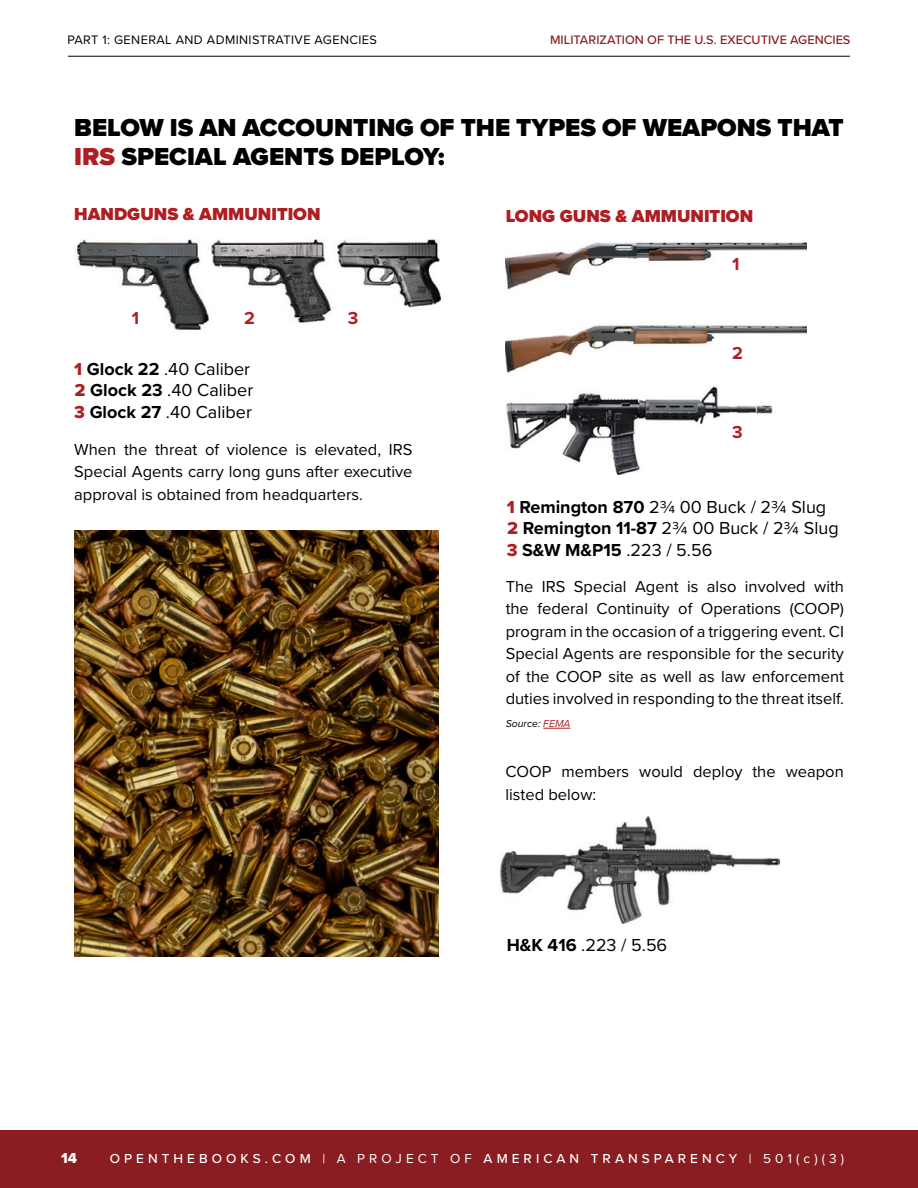
<style>
.page{position:relative;width:918px;height:1188px;background:#fff}
.page>*{position:absolute;margin:0;border:0;box-sizing:border-box;transform-origin:0 0}
.t1{font:900 25.5px/28.5px "Proxima Nova";color:#000}
.t2{font:18px/21.6px "Proxima Nova";color:#000}
.t3{font:900 18px "Proxima Nova";color:#ae1e23}
.t4{font:700 18px "Proxima Nova";color:#ae1e23}
.t5{font:16.5px/22.5px "Proxima Nova";color:#000;text-align:justify}
.t6{font:15px "Proxima Nova Extrabld";color:#fff}
.t7{font:500 13.5px "Proxima Nova";letter-spacing:.3em;color:#fff}
.t8{font:500 12.75px "Proxima Nova";color:#8a1d22}
.t9{font:12.75px "Proxima Nova";letter-spacing:.03em;color:#000}
.t10{font:italic 10.5px "Proxima Nova";color:#000}
.s1{color:#ae1e23}
.s2{font-family:"Proxima Nova Extrabld";color:#ae1e23}
.s3{font-weight:700}
.s4{font-weight:400}
</style>
<div class="page">
<div style="left:0;top:1130px;width:918px;height:58px;background:#8a1d22"></div>
<hr style="left:68px;top:56px;width:782px;height:1px;background:#000">
<img style="left:506px;top:242px;width:300px;height:232px">
<svg style="left:543px;top:728px;width:27px;height:1px"></svg>
<img style="left:500px;top:816px;width:279px;height:108px">
<img style="left:74px;top:239px;width:368px;height:91px">
<img style="left:74px;top:530px;width:364px;height:426px">
<p class="t9" style="left:68px;top:30px;width:311px">PART 1: GENERAL AND ADMINISTRATIVE AGENCIES</p>
<p class="t8" style="left:550px;top:30px;width:302px">MILITARIZATION OF THE U.S. EXECUTIVE AGENCIES</p>
<h1 class="t1" style="left:74px;top:114px;width:771px">BELOW IS AN ACCOUNTING OF THE TYPES OF WEAPONS THAT<br><span class="s1">IRS</span> SPECIAL AGENTS DEPLOY:</h1>
<p class="t3" style="left:74px;top:200px;width:248px">HANDGUNS &amp; AMMUNITION</p>
<p class="t3" style="left:506px;top:202px;width:249px">LONG GUNS &amp; AMMUNITION</p>
<p class="t4" style="left:132px;top:305px;width:9px">1</p>
<p class="t4" style="left:244px;top:305px;width:12px">2</p>
<p class="t2" style="left:74px;top:357px;width:181px"><span class="s2">1</span> <span class="s3">Glock 22</span> .40 Caliber<br><span class="s2">2</span> <span class="s3">Glock 23</span> .40 Caliber<br><span class="s2">3</span> <span class="s3">Glock 27</span> .40 Caliber</p>
<p class="t4" style="left:348px;top:305px;width:12px">3</p>
<p class="t5" style="left:74px;top:437px;width:340px">When the threat of violence is elevated, IRS Special Agents carry long guns after executive approval is obtained from headquarters.</p>
<p class="t4" style="left:732px;top:251px;width:9px">1</p>
<p class="t4" style="left:732px;top:339px;width:12px">2</p>
<p class="t4" style="left:732px;top:418px;width:12px">3</p>
<p class="t2" style="left:507px;top:495px;width:333px"><span class="s2">1</span> <span class="s3">Remington 870</span> 2¾ 00 Buck / 2¾ Slug<br><span class="s2">2</span> <span class="s3">Remington 11-87</span> 2¾ 00 Buck / 2¾ Slug<br><span class="s2">3</span> <span class="s3">S&amp;W M&amp;P15</span> .223 / 5.56</p>
<p class="t5" style="left:506px;top:574px;width:340px">The IRS Special Agent is also involved with the federal Continuity of Operations (COOP) program in the occasion of a triggering event. CI Special Agents are responsible for the security of the COOP site as well as law enforcement duties involved in responding to the threat itself.</p>
<p class="t10" style="left:506px;top:715px;width:66px">Source: <span class="s1">FEMA</span></p>
<p class="t5" style="left:505px;top:760px;width:340px">COOP members would deploy the weapon listed below:</p>
<p class="t2" style="left:507px;top:933px;width:162px"><span class="s3">H&amp;K 416</span> .223 / 5.56</p>
<p class="t6" style="left:61px;top:1147px;width:17px">14</p>
<p class="t7" style="left:110px;top:1149px;width:736px">OPENTHEBOOKS.COM <span class="s4">| A PROJECT OF</span> AMERICAN TRANSPARENCY <span class="s4">| 501(c)(3)</span></p>
</div>
